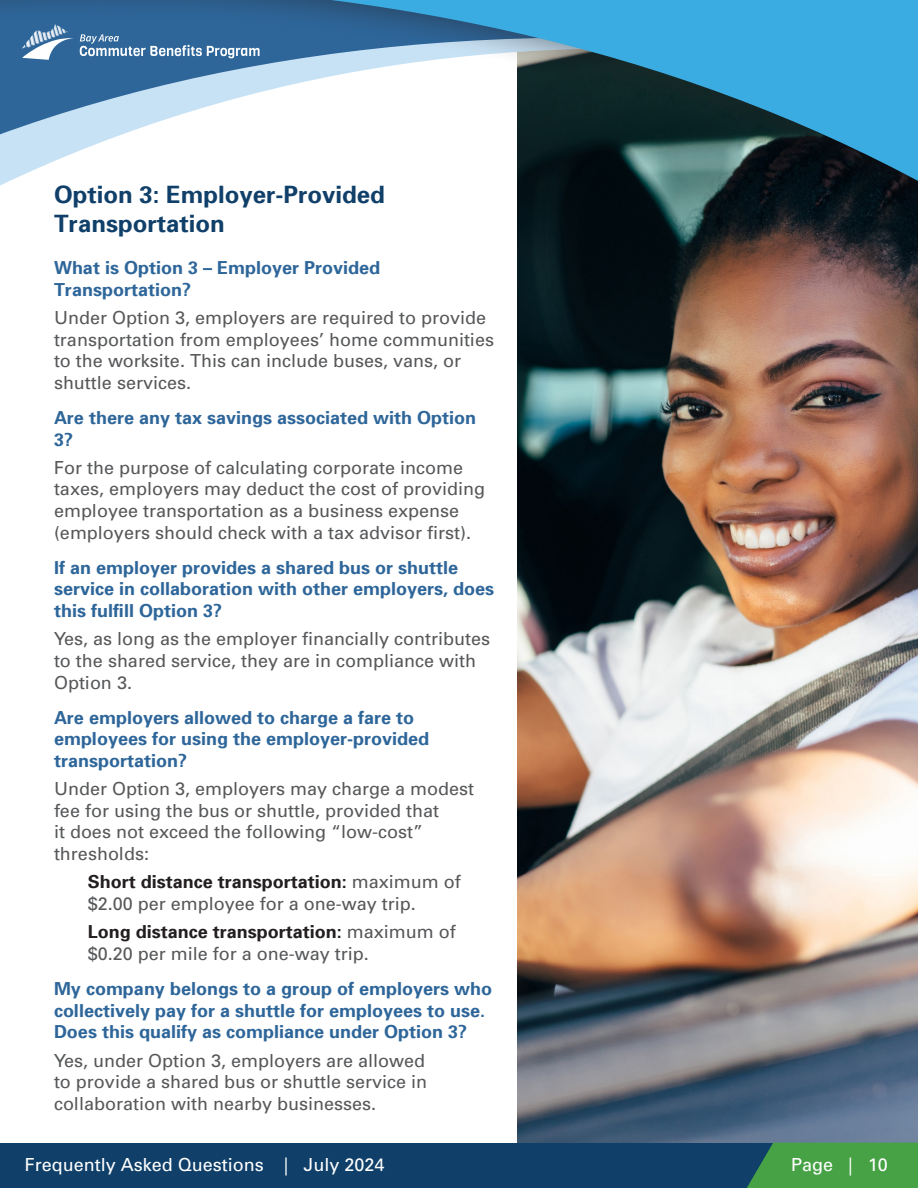
<style>
.page{position:relative;width:918px;height:1188px;background:#fff}
.page>*{position:absolute;margin:0;border:0;box-sizing:border-box;transform-origin:0 0}
.t1{font:700 24px/28.8px "Univers 65";color:#104069}
.Body{font:18px/21.6px "Univers";color:#57585a}
.H3{font:700 18px/21.6px "Univers 65";color:#2e669a}
.t2{font:18px "Univers";color:#fff}
.s1{font-family:"Univers 65";font-weight:700;color:#231f20}
</style>
<div class="page">
<img style="left:517px;top:567px;width:401px;height:576px">
<img style="left:517px;top:265px;width:401px;height:302px">
<svg style="left:517px;top:231px;width:401px;height:34px"></svg>
<svg style="left:0;top:0;width:918px;height:231px"></svg>
<svg style="left:80px;top:34px;width:180px;height:24px"></svg>
<svg style="left:22px;top:24px;width:51px;height:35px"></svg>
<div style="left:0;top:1143px;width:918px;height:45px;background:#104069"></div>
<svg style="left:747px;top:1143px;width:171px;height:45px"></svg>
<h1 class="t1" style="left:54px;top:180px;width:332px">Option 3: Employer-Provided<br>Transportation</h1>
<h6 class="H3" style="left:54px;top:256px;width:328px">What is Option 3 – Employer Provided<br>Transportation?</h6>
<p class="Body" style="left:54px;top:307px;width:442px">Under Option 3, employers are required to provide transportation from employees’ home communities to the worksite. This can include buses, vans, or shuttle services.</p>
<h6 class="H3" style="left:54px;top:406px;width:424px">Are there any tax savings associated with Option<br>3?</h6>
<p class="Body" style="left:54px;top:457px;width:433px">For the purpose of calculating corporate income taxes, employers may deduct the cost of providing employee transportation as a business expense (employers should check with a tax advisor first).</p>
<h6 class="H3" style="left:54px;top:556px;width:442px">If an employer provides a shared bus or shuttle service in collaboration with other employers, does this fulfill Option 3?</h6>
<p class="Body" style="left:54px;top:628px;width:438px">Yes, as long as the employer financially contributes to the shared service, they are in compliance with<br>Option 3.</p>
<h6 class="H3" style="left:54px;top:706px;width:377px">Are employers allowed to charge a fare to employees for using the employer-provided transportation?</h6>
<p class="Body" style="left:54px;top:778px;width:422px">Under Option 3, employers may charge a modest fee for using the bus or shuttle, provided that<br>it does not exceed the following “low-cost” thresholds:</p>
<p class="Body" style="left:88px;top:871px;width:375px"><span class="s1">Short distance transportation:</span> maximum of $2.00 per employee for a one-way trip.</p>
<p class="Body" style="left:88px;top:921px;width:370px"><span class="s1">Long distance transportation:</span> maximum of $0.20 per mile for a one-way trip.</p>
<h6 class="H3" style="left:54px;top:977px;width:440px">My company belongs to a group of employers who collectively pay for a shuttle for employees to use.<br>Does this qualify as compliance under Option 3?</h6>
<p class="Body" style="left:54px;top:1050px;width:375px;text-align:justify">Yes, under Option 3, employers are allowed to provide a shared bus or shuttle service in collaboration with nearby businesses.</p>
<p class="t2" style="left:25px;top:1154px;width:361px">Frequently Asked Questions | July 2024</p>
<p class="t2" style="left:791px;top:1154px;width:98px">Page | 10</p>
</div>
